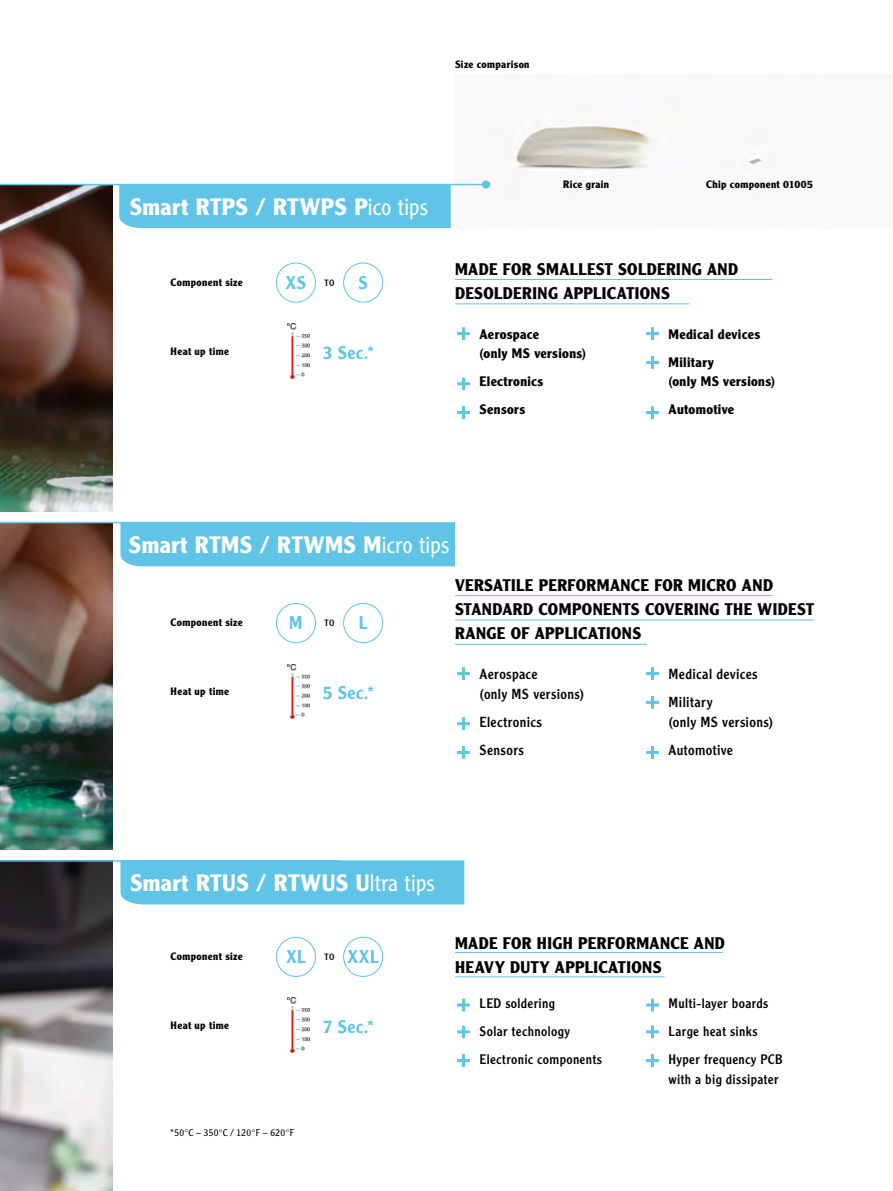
<style>
.page{position:relative;width:893px;height:1191px;background:#fff}
.page>*{position:absolute;margin:0;border:0;box-sizing:border-box;transform-origin:0 0}
.t1{font:700 23.25px "Clearface Gothic LT Std";letter-spacing:.02em;color:#fff}
.t2{font:500 18px "Clearface Gothic LT Std";letter-spacing:.02em;color:#5fc4e5}
.t3{font:700 16.5px/24px "Clearface Gothic LT Std";letter-spacing:.025em;color:#000}
.t4{font:14.25px/28px "Clearface Gothic LT Std";letter-spacing:.025em;color:#000}
.t5{font:13.5px/28px "Clearface Gothic LT Std";letter-spacing:.03em;color:#000}
.t6{font:700 13.5px/28px "Clearface Gothic LT Std";letter-spacing:.025em;color:#000}
.t7{font:700 10.5px "Clearface Gothic LT Std";letter-spacing:.035em;color:#000}
.t8{font:300 9.75px "Clearface Gothic LT Std";letter-spacing:.035em;color:#000}
.t9{font:9px "Clearface Gothic LT Std";color:#000}
.s1{font-weight:300}
.s2{font-weight:500;font-size:18px;color:#5fc4e5}
</style>
<div class="page">
<img style="left:0;top:523px;width:112px;height:326px">
<img style="left:0;top:185px;width:112px;height:326px">
<img style="left:0;top:861px;width:112px;height:330px">
<hr style="left:0;top:522px;width:352px;height:1px;background:#5fc4e5">
<hr style="left:0;top:860px;width:341px;height:1px;background:#5fc4e5">
<hr style="left:455px;top:279px;width:317px;height:1px;background:#5fc4e5">
<hr style="left:455px;top:303px;width:234px;height:1px;background:#5fc4e5">
<img style="left:288px;top:323px;width:21px;height:55px">
<svg style="left:457px;top:327px;width:13px;height:13px"></svg>
<svg style="left:457px;top:377px;width:13px;height:13px"></svg>
<svg style="left:457px;top:406px;width:13px;height:13px"></svg>
<svg style="left:646px;top:406px;width:13px;height:13px"></svg>
<svg style="left:646px;top:356px;width:13px;height:13px"></svg>
<svg style="left:646px;top:327px;width:13px;height:13px"></svg>
<img style="left:288px;top:664px;width:21px;height:54px">
<hr style="left:455px;top:619px;width:359px;height:1px;background:#5fc4e5">
<hr style="left:455px;top:595px;width:317px;height:1px;background:#5fc4e5">
<hr style="left:455px;top:644px;width:192px;height:1px;background:#5fc4e5">
<svg style="left:457px;top:667px;width:13px;height:13px"></svg>
<svg style="left:457px;top:717px;width:13px;height:13px"></svg>
<svg style="left:457px;top:746px;width:13px;height:13px"></svg>
<svg style="left:646px;top:746px;width:13px;height:13px"></svg>
<svg style="left:646px;top:696px;width:13px;height:12px"></svg>
<svg style="left:646px;top:667px;width:13px;height:13px"></svg>
<img style="left:288px;top:997px;width:21px;height:55px">
<hr style="left:455px;top:952px;width:268px;height:1px;background:#5fc4e5">
<hr style="left:455px;top:976px;width:209px;height:1px;background:#5fc4e5">
<img style="left:455px;top:123px;width:309px;height:65px">
<svg style="left:457px;top:998px;width:13px;height:13px"></svg>
<svg style="left:457px;top:1025px;width:13px;height:13px"></svg>
<svg style="left:457px;top:1054px;width:13px;height:13px"></svg>
<svg style="left:646px;top:998px;width:13px;height:13px"></svg>
<svg style="left:646px;top:1025px;width:13px;height:13px"></svg>
<svg style="left:646px;top:1054px;width:13px;height:13px"></svg>
<hr style="left:0;top:184px;width:490px;height:1px;background:#5fc4e5">
<div style="left:482px;top:180px;width:8px;height:9px;background:#5fc4e5;border-radius:50%"></div>
<div style="left:276px;top:263px;width:40px;height:39px;border:1px solid #5fc4e5;border-radius:50%"></div>
<div style="left:343px;top:263px;width:40px;height:39px;border:1px solid #5fc4e5;border-radius:50%"></div>
<div style="left:276px;top:603px;width:40px;height:40px;border:1px solid #5fc4e5;border-radius:50%"></div>
<div style="left:343px;top:603px;width:40px;height:40px;border:1px solid #5fc4e5;border-radius:50%"></div>
<div style="left:276px;top:937px;width:40px;height:39px;border:1px solid #5fc4e5;border-radius:50%"></div>
<div style="left:343px;top:937px;width:40px;height:39px;border:1px solid #5fc4e5;border-radius:50%"></div>
<div style="left:119px;top:185px;width:332px;height:43px;background:#5fc4e5"></div>
<div style="left:120px;top:522px;width:335px;height:44px;background:#5fc4e5"></div>
<div style="left:120px;top:860px;width:344px;height:44px;background:#5fc4e5"></div>
<p class="t7" style="left:455px;top:59px;width:76px">Size comparison</p>
<h1 class="t1" style="left:130px;top:193px;width:300px">Smart RTPS / RTWPS P<span class="s1">ico tips</span></h1>
<p class="t7" style="left:171px;top:276px;width:74px">Component size</p>
<p class="t2" style="left:286px;top:271px;width:50px">XS <sup>TO</sup></p>
<p class="t2" style="left:358px;top:271px;width:11px">S</p>
<p class="t7" style="left:171px;top:345px;width:60px">Heat up time</p>
<p class="t2" style="left:323px;top:341px;width:52px">3 Sec.*</p>
<p class="t7" style="left:563px;top:178px;width:47px">Rice grain</p>
<p class="t7" style="left:706px;top:178px;width:108px">Chip component 01005</p>
<p class="t3" style="left:455px;top:257px;width:285px">MADE FOR SMALLEST SOLDERING AND<br>DESOLDERING APPLICATIONS</p>
<p class="t6" style="left:480px;top:324px;width:108px;line-height:19.5px">Aerospace<br>(only MS versions)</p>
<p class="t6" style="left:480px;top:367px;width:65px">Electronics<br>Sensors</p>
<p class="t6" style="left:668px;top:320px;width:93px">Medical devices<br>Military</p>
<p class="t6" style="left:668px;top:367px;width:108px">(only MS versions)<br>Automotive</p>
<h1 class="t1" style="left:129px;top:531px;width:322px">Smart RTMS / RTWMS M<span class="s1">icro tips</span></h1>
<p class="t7" style="left:171px;top:616px;width:74px">Component size</p>
<p class="t9" style="left:289px;top:617px;width:47px"><span class="s2">M</span> TO</p>
<p class="t2" style="left:359px;top:612px;width:10px">L</p>
<p class="t7" style="left:171px;top:685px;width:60px">Heat up time</p>
<p class="t2" style="left:323px;top:682px;width:52px">5 Sec.*</p>
<p class="t3" style="left:455px;top:573px;width:360px">VERSATILE PERFORMANCE FOR MICRO AND<br>STANDARD COMPONENTS COVERING THE WIDEST<br>RANGE OF APPLICATIONS</p>
<p class="t4" style="left:480px;top:664px;width:106px;line-height:19.5px">Aerospace<br>(only MS versions)</p>
<p class="t4" style="left:480px;top:707px;width:64px">Electronics<br>Sensors</p>
<p class="t4" style="left:668px;top:660px;width:90px">Medical devices<br>Military</p>
<p class="t4" style="left:668px;top:707px;width:106px">(only MS versions)<br>Automotive</p>
<h1 class="t1" style="left:130px;top:869px;width:306px">Smart RTUS / RTWUS U<span class="s1">ltra tips</span></h1>
<p class="t7" style="left:171px;top:950px;width:74px">Component size</p>
<p class="t2" style="left:286px;top:945px;width:93px">XL <sup>TO</sup> XXL</p>
<p class="t7" style="left:171px;top:1019px;width:60px">Heat up time</p>
<p class="t2" style="left:323px;top:1015px;width:52px">7 Sec.*</p>
<p class="t8" style="left:171px;top:1127px;width:125px">*50°C – 350°C / 120°F – 620°F</p>
<p class="t3" style="left:455px;top:931px;width:272px">MADE FOR HIGH PERFORMANCE AND<br>HEAVY DUTY APPLICATIONS</p>
<p class="t5" style="left:480px;top:989px;width:124px">LED soldering<br>Solar technology<br>Electronic components</p>
<p class="t5" style="left:668px;top:989px;width:116px">Multi-layer boards<br>Large heat sinks<br>Hyper frequency PCB</p>
<p class="t5" style="left:668px;top:1064px;width:111px">with a big dissipater</p>
</div>
